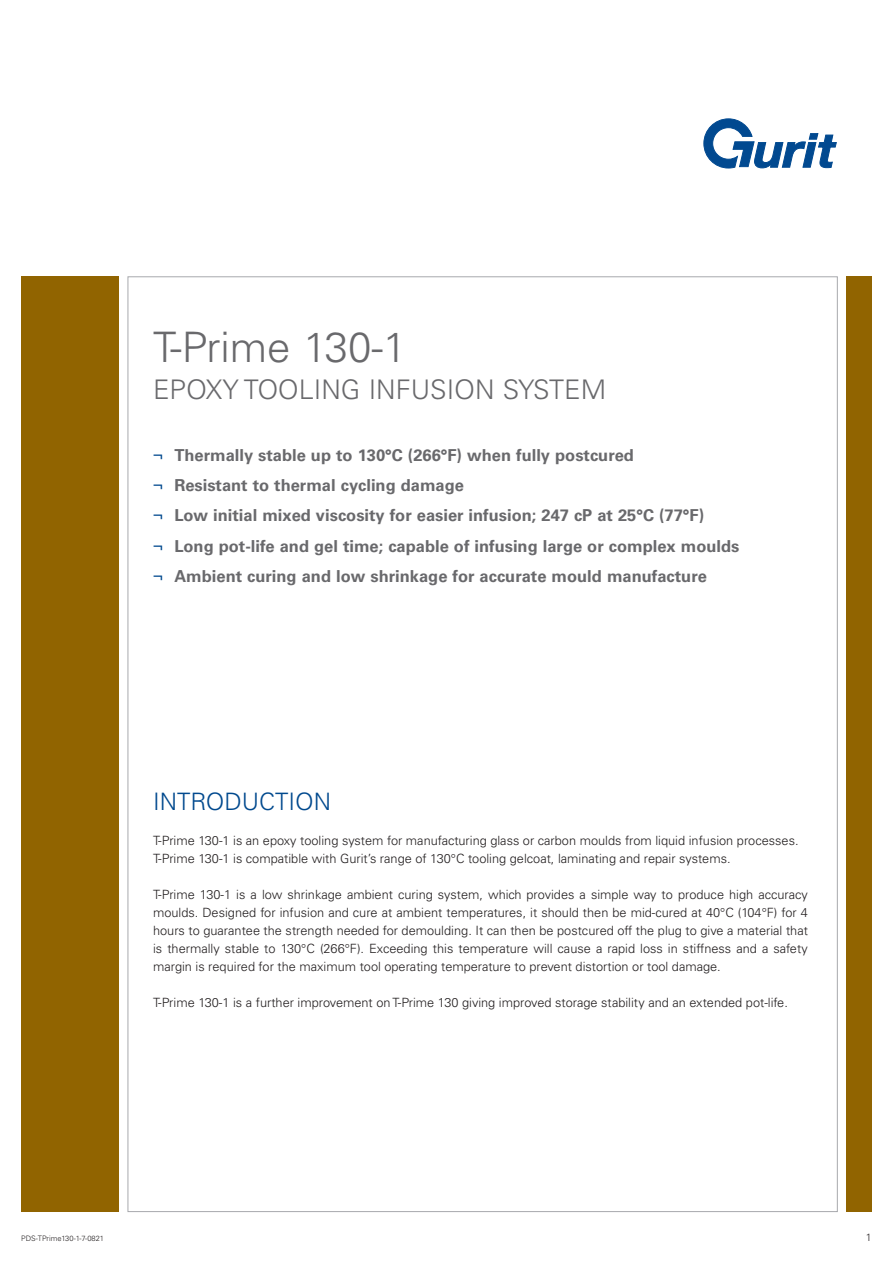
<style>
.page{position:relative;width:893px;height:1263px;background:#fff}
.page>*{position:absolute;margin:0;border:0;box-sizing:border-box;transform-origin:0 0}
.t1{font:300 42px "Univers LT Std";color:#69696c}
.t2{font:300 27px "Univers LT Std";color:#69696c}
.t3{font:300 24px "Univers LT Std";color:#01498e}
.t4{font:700 16.5px/30.2px "Univers";color:#69696c}
.t5{font:300 12.75px/18px "Univers LT Std";color:#231f20}
.t6{font:300 10.5px "Univers LT Std";color:#231f20}
.t7{font:300 7.5px "Univers LT Std";color:#231f20}
.s1{font-weight:400;color:#01498e}
</style>
<div class="page">
<div style="left:21px;top:276px;width:98px;height:936px;background:#916400"></div>
<div style="left:846px;top:276px;width:26px;height:936px;background:#916400"></div>
<svg style="left:704px;top:119px;width:132px;height:49px"></svg>
<h1 class="t1" style="left:153px;top:332px;width:255px">T-Prime 130-1</h1>
<h2 class="t2" style="left:153px;top:380px;width:455px">EPOXY TOOLING INFUSION SYSTEM</h2>
<p class="t4" style="left:153px;top:442px;width:588px"><span class="s1">¬</span> Thermally stable up to 130°C (266°F) when fully postcured<br><span class="s1">¬</span> Resistant to thermal cycling damage<br><span class="s1">¬</span> Low initial mixed viscosity for easier infusion; 247 cP at 25°C (77°F)<br><span class="s1">¬</span> Long pot-life and gel time; capable of infusing large or complex moulds <span class="s1">¬</span> Ambient curing and low shrinkage for accurate mould manufacture</p>
<h3 class="t3" style="left:153px;top:792px;width:180px">INTRODUCTION</h3>
<p class="t5" style="left:153px;top:832px;width:647px">T-Prime 130-1 is an epoxy tooling system for manufacturing glass or carbon moulds from liquid infusion processes.<br>T-Prime 130-1 is compatible with Gurit’s range of 130°C tooling gelcoat, laminating and repair systems.</p>
<p class="t5" style="left:153px;top:886px;width:656px;text-align:justify">T-Prime 130-1 is a low shrinkage ambient curing system, which provides a simple way to produce high accuracy moulds. Designed for infusion and cure at ambient temperatures, it should then be mid-cured at 40°C (104°F) for 4 hours to guarantee the strength needed for demoulding. It can then be postcured off the plug to give a material that is thermally stable to 130°C (266°F). Exceeding this temperature will cause a rapid loss in stiffness and a safety margin is required for the maximum tool operating temperature to prevent distortion or tool damage.</p>
<p class="t5" style="left:153px;top:994px;width:636px">T-Prime 130-1 is a further improvement on T-Prime 130 giving improved storage stability and an extended pot-life.</p>
<p class="t7" style="left:21px;top:1235px;width:84px">PDS-TPrime130-1-7-0821</p>
<p class="t6" style="left:866px;top:1233px;width:7px">1</p>
</div>
